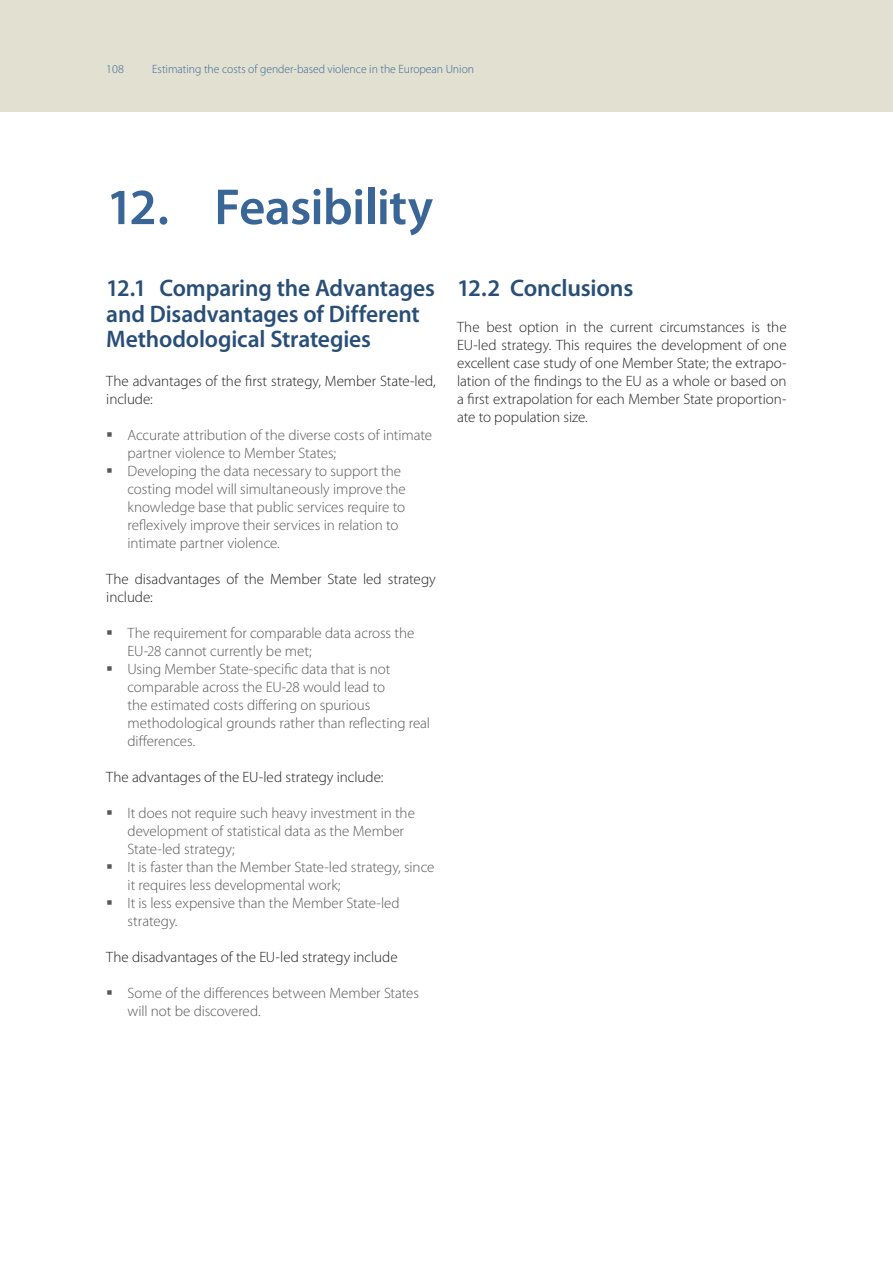
<style>
.page{position:relative;width:893px;height:1263px;background:#fff}
.page>*{position:absolute;margin:0;border:0;box-sizing:border-box;transform-origin:0 0}
.t1{font:600 51px "Myriad Pro";letter-spacing:-.015em;color:#3a6697}
.t2{font:600 24px/25.5px "Myriad Pro";letter-spacing:-.01em;color:#294f78}
.t3{font:300 15px/18px "Myriad Pro";letter-spacing:-.005em;color:#57585a}
.t4{font:300 15px/18px "Myriad Pro";color:#231f20}
.t5{font:300 12px "Myriad Pro";color:#3a6697}
</style>
<div class="page">
<div style="left:0;top:0;width:893px;height:111px;background:#e2e0d1"></div>
<p class="t5" style="left:106px;top:62px;width:19px">108</p>
<p class="t5" style="left:152px;top:62px;width:323px">Estimating the costs of gender-based violence in the European Union</p>
<h1 class="t1" style="left:106px;top:179px;width:328px">12. Feasibility</h1>
<h2 class="t2" style="left:106px;top:276px;width:330px">12.1 Comparing the Advantages and Disadvantages of Different<br>Methodological Strategies</h2>
<p class="t4" style="left:106px;top:372px;width:331px">The advantages of the first strategy, Member State‑led, include:</p>
<p class="t3" style="left:128px;top:426px;width:306px">Accurate attribution of the diverse costs of intimate partner violence to Member States;<br>Developing the data necessary to support the costing model will simultaneously improve the knowledge base that public services require to reflexively improve their services in relation to intimate partner violence.</p>
<p class="t4" style="left:106px;top:570px;width:331px">The disadvantages of the Member State led strategy include:</p>
<p class="t3" style="left:128px;top:624px;width:304px">The requirement for comparable data across the EU-28 cannot currently be met;<br>Using Member State‑specific data that is not comparable across the EU-28 would lead to<br>the estimated costs differing on spurious methodological grounds rather than reflecting real differences.</p>
<p class="t4" style="left:106px;top:768px;width:279px">The advantages of the EU‑led strategy include:</p>
<p class="t3" style="left:128px;top:804px;width:308px">It does not require such heavy investment in the development of statistical data as the Member State‑led strategy;<br>It is faster than the Member State‑led strategy, since it requires less developmental work;<br>It is less expensive than the Member State‑led strategy.</p>
<p class="t4" style="left:106px;top:948px;width:293px">The disadvantages of the EU‑led strategy include</p>
<p class="t3" style="left:128px;top:984px;width:293px">Some of the differences between Member States will not be discovered.</p>
<h2 class="t2" style="left:457px;top:276px;width:178px">12.2 Conclusions</h2>
<p class="t4" style="left:457px;top:318px;width:331px;text-align:justify">The best option in the current circumstances is the EU‑led strategy. This requires the development of one excellent case study of one Member State; the extrapo&shy;lation of the findings to the EU as a whole or based on a first extrapolation for each Member State proportion&shy;ate to population size.</p>
</div>
